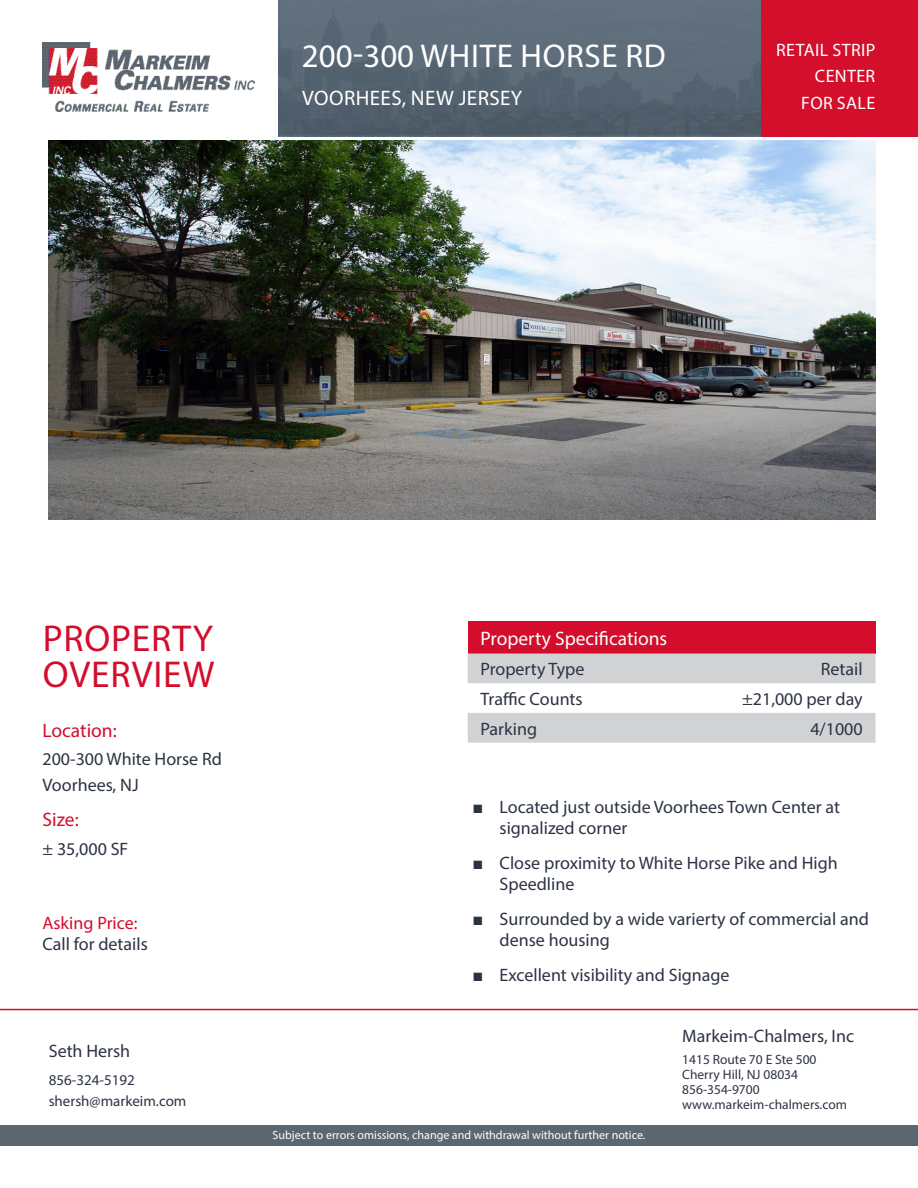
<style>
.page{position:relative;width:918px;height:1188px;background:#fff}
.page>*{position:absolute;margin:0;border:0;box-sizing:border-box;transform-origin:0 0}
.Heading{font:37.5px/36px "Myriad Pro";letter-spacing:.02em;color:#d30d2b}
.Name_of_the_Property{font:33px "Myriad Pro";letter-spacing:.02em;color:#fff}
.Address_of_the_Prope{font:21px "Myriad Pro";letter-spacing:.02em;color:#fff}
.Red_Sub_Head{font:19.5px "Myriad Pro";color:#fff}
.Red_Sub_Head-2{font:19.5px "Myriad Pro";color:#d30d2b}
.Footer_Broker_Names{font:18px/21.6px "Myriad Pro";color:#2c3343}
.Body{font:18px "Myriad Pro";color:#2c3343}
.Black_Sub_Head{font:18px "Myriad Pro";color:#2c3343}
.Lease_Info_Red_Box{font:18px/26.2px "Myriad Pro";letter-spacing:.02em;color:#fff;text-align:right}
.Body-2{font:18px "Myriad Pro";color:#d30d2b}
.Footer_Body{font:15px "Myriad Pro";color:#2c3343}
.Footer_Company_Addre{font:13.5px "Myriad Pro";color:#2c3343}
.Footer_Body-2{font:12px "Myriad Pro";color:#fff}
.s1{font-family:"Arial"}
</style>
<div class="page">
<div style="left:468px;top:621px;width:407px;height:33px;background:#d30d2b"></div>
<svg style="left:468px;top:654px;width:407px;height:89px"></svg>
<div style="left:279px;top:0;width:639px;height:136px;background:linear-gradient(to bottom,#667483,#4d5b68)"></div>
<div style="left:761px;top:0;width:157px;height:136px;background:#d40f2c"></div>
<img style="left:43px;top:43px;width:212px;height:68px">
<hr style="left:0;top:1009px;width:918px;height:1px;background:#d30d2b">
<div style="left:0;top:1125px;width:918px;height:20px;background:#5a6670"></div>
<img style="left:49px;top:140px;width:826px;height:380px">
<p class="Name_of_the_Property" style="left:302px;top:36px;width:365px">200-300 WHITE HORSE RD</p>
<p class="Address_of_the_Prope" style="left:302px;top:85px;width:222px">VOORHEES, NEW JERSEY</p>
<p class="Lease_Info_Red_Box" style="left:776px;top:37px;width:101px">RETAIL STRIP<br>CENTER<br>FOR SALE</p>
<p class="Heading" style="left:43px;top:620px;width:173px">PROPERTY<br>OVERVIEW</p>
<p class="Red_Sub_Head-2" style="left:43px;top:718px;width:76px">Location:</p>
<p class="Body" style="left:43px;top:748px;width:181px">200-300 White Horse Rd</p>
<p class="Body" style="left:43px;top:774px;width:98px">Voorhees, NJ</p>
<p class="Red_Sub_Head-2" style="left:43px;top:808px;width:38px">Size:</p>
<p class="Body" style="left:43px;top:837px;width:87px">± 35,000 SF</p>
<p class="Body-2" style="left:43px;top:912px;width:97px">Asking Price:</p>
<p class="Body" style="left:43px;top:933px;width:107px">Call for details</p>
<p class="Footer_Broker_Names" style="left:49px;top:1040px;width:83px">Seth Hersh</p>
<p class="Footer_Body" style="left:49px;top:1070px;width:88px">856-324-5192</p>
<p class="Footer_Body" style="left:49px;top:1091px;width:139px">shersh@markeim.com</p>
<p class="Red_Sub_Head" style="left:480px;top:626px;width:188px">Property Specifications</p>
<p class="Body" style="left:480px;top:658px;width:106px">Property Type</p>
<p class="Black_Sub_Head" style="left:821px;top:658px;width:43px">Retail</p>
<p class="Body" style="left:480px;top:688px;width:104px">Traffic Counts</p>
<p class="Black_Sub_Head" style="left:742px;top:688px;width:122px">±21,000 per day</p>
<p class="Body" style="left:480px;top:717px;width:58px">Parking</p>
<p class="Black_Sub_Head" style="left:810px;top:717px;width:54px">4/1000</p>
<p class="Footer_Broker_Names" style="left:500px;top:796px;width:342px;text-indent:-27px"><span class="s1">■</span> Located just outside Voorhees Town Center at signalized corner</p>
<p class="Footer_Broker_Names" style="left:500px;top:852px;width:340px;text-indent:-27px"><span class="s1">■</span> Close proximity to White Horse Pike and High<br>Speedline</p>
<p class="Footer_Broker_Names" style="left:500px;top:908px;width:371px;text-indent:-27px"><span class="s1">■</span> Surrounded by a wide varierty of commercial and dense housing</p>
<p class="Footer_Broker_Names" style="left:473px;top:964px;width:259px"><span class="s1">■</span> Excellent visibility and Signage</p>
<p class="Footer_Body-2" style="left:273px;top:1127px;width:374px">Subject to errors omissions, change and withdrawal without further notice.</p>
<p class="Footer_Broker_Names" style="left:682px;top:1025px;width:173px">Markeim-Chalmers, Inc</p>
<p class="Footer_Company_Addre" style="left:682px;top:1051px;width:136px">1415 Route 70 E Ste 500</p>
<p class="Footer_Company_Addre" style="left:682px;top:1066px;width:117px">Cherry Hill, NJ 08034</p>
<p class="Footer_Company_Addre" style="left:682px;top:1081px;width:79px">856-354-9700</p>
<p class="Footer_Company_Addre" style="left:682px;top:1096px;width:166px">www.markeim-chalmers.com</p>
</div>
